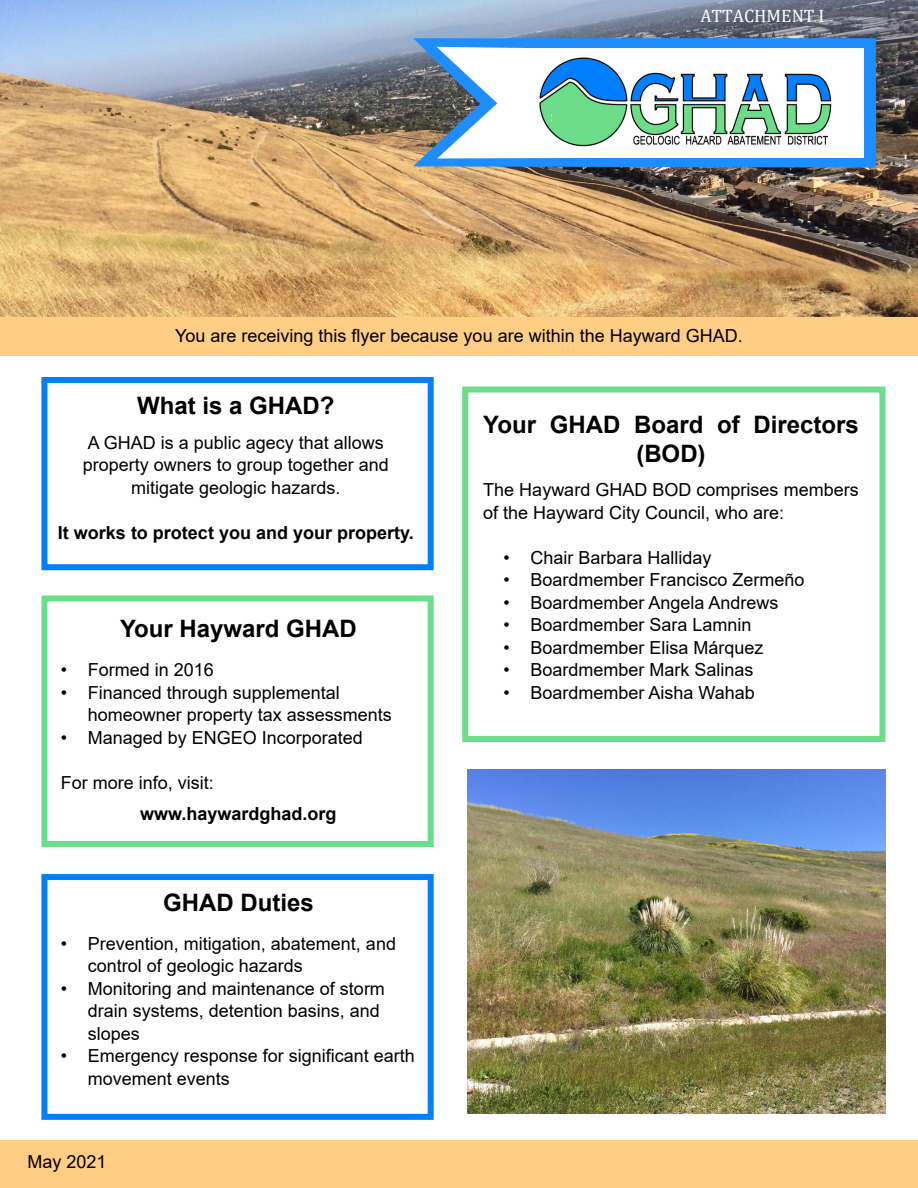
<style>
.page{position:relative;width:918px;height:1188px;background:#fff}
.page>*{position:absolute;margin:0;border:0;box-sizing:border-box;transform-origin:0 0}
.t1{font:700 24px/28.8px "Arial";color:#000;text-align:center}
.t2{font:18px/22.5px "Arial";color:#000}
.t3{font:700 18px "Arial";color:#000}
.t4{font:18px "Cambria";color:#fff}
</style>
<div class="page">
<img style="left:0;top:0;width:918px;height:317px">
<svg style="left:413px;top:38px;width:463px;height:130px;background:#3888da"></svg>
<svg style="left:436px;top:47px;width:160px;height:111px"></svg>
<img style="left:534px;top:49px;width:303px;height:109px">
<div style="left:837px;top:49px;width:26px;height:109px;background:#fff"></div>
<div style="left:41px;top:596px;width:393px;height:251px;border:6px solid #6ddd89"></div>
<div style="left:0;top:317px;width:918px;height:38px;background:#ffcd84"></div>
<div style="left:0;top:1140px;width:918px;height:48px;background:#ffcd84"></div>
<div style="left:462px;top:387px;width:423px;height:355px;border:6px solid #6ddd89"></div>
<div style="left:552px;top:108px;width:65px;height:18px;background:#6ddd89"></div>
<div style="left:41px;top:377px;width:393px;height:193px;background:#fff;border:6px solid #027fff"></div>
<img style="left:468px;top:769px;width:417px;height:345px">
<div style="left:41px;top:874px;width:393px;height:246px;background:#fff;border:6px solid #027fff"></div>
<p class="t4" style="left:700px;top:5px;width:126px">ATTACHMENT I</p>
<p class="t2" style="left:175px;top:324px;width:569px">You are receiving this flyer because you are within the Hayward GHAD.</p>
<h1 class="t1" style="left:137px;top:392px;width:199px">What is a GHAD?</h1>
<p class="t2" style="left:83px;top:431px;width:308px;text-align:center">A GHAD is a public agecy that allows property owners to group together and mitigate geologic hazards.</p>
<p class="t3" style="left:58px;top:520px;width:357px">It works to protect you and your property.</p>
<h1 class="t1" style="left:120px;top:615px;width:238px">Your Hayward GHAD</h1>
<p class="t2" style="left:61px;top:658px;width:155px">• Formed in 2016</p>
<p class="t2" style="left:88px;top:681px;width:306px;text-indent:-27px">• Financed through supplemental homeowner property tax assessments</p>
<p class="t2" style="left:61px;top:726px;width:304px">• Managed by ENGEO Incorporated</p>
<p class="t2" style="left:61px;top:771px;width:155px">For more info, visit:</p>
<p class="t3" style="left:140px;top:801px;width:198px">www.haywardghad.org</p>
<h1 class="t1" style="left:163px;top:888px;width:152px">GHAD Duties</h1>
<p class="t2" style="left:88px;top:932px;width:310px;text-indent:-27px">• Prevention, mitigation, abatement, and control of geologic hazards</p>
<p class="t2" style="left:88px;top:977px;width:299px;text-indent:-27px">• Monitoring and maintenance of storm drain systems, detention basins, and slopes</p>
<p class="t2" style="left:88px;top:1045px;width:329px;text-indent:-27px">• Emergency response for significant earth movement events</p>
<p class="t2" style="left:27px;top:1150px;width:81px">May 2021</p>
<h1 class="t1" style="left:483px;top:411px;width:377px">Your GHAD Board of Directors (BOD)</h1>
<p class="t2" style="left:483px;top:479px;width:377px">The Hayward GHAD BOD comprises members of the Hayward City Council, who are:</p>
<p class="t2" style="left:503px;top:546px;width:210px">• Chair Barbara Halliday</p>
<p class="t2" style="left:503px;top:569px;width:303px">• Boardmember Francisco Zermeño</p>
<p class="t2" style="left:503px;top:591px;width:277px">• Boardmember Angela Andrews</p>
<p class="t2" style="left:503px;top:614px;width:250px">• Boardmember Sara Lamnin</p>
<p class="t2" style="left:503px;top:636px;width:262px">• Boardmember Elisa Márquez</p>
<p class="t2" style="left:503px;top:659px;width:252px">• Boardmember Mark Salinas</p>
<p class="t2" style="left:503px;top:681px;width:253px">• Boardmember Aisha Wahab</p>
</div>
